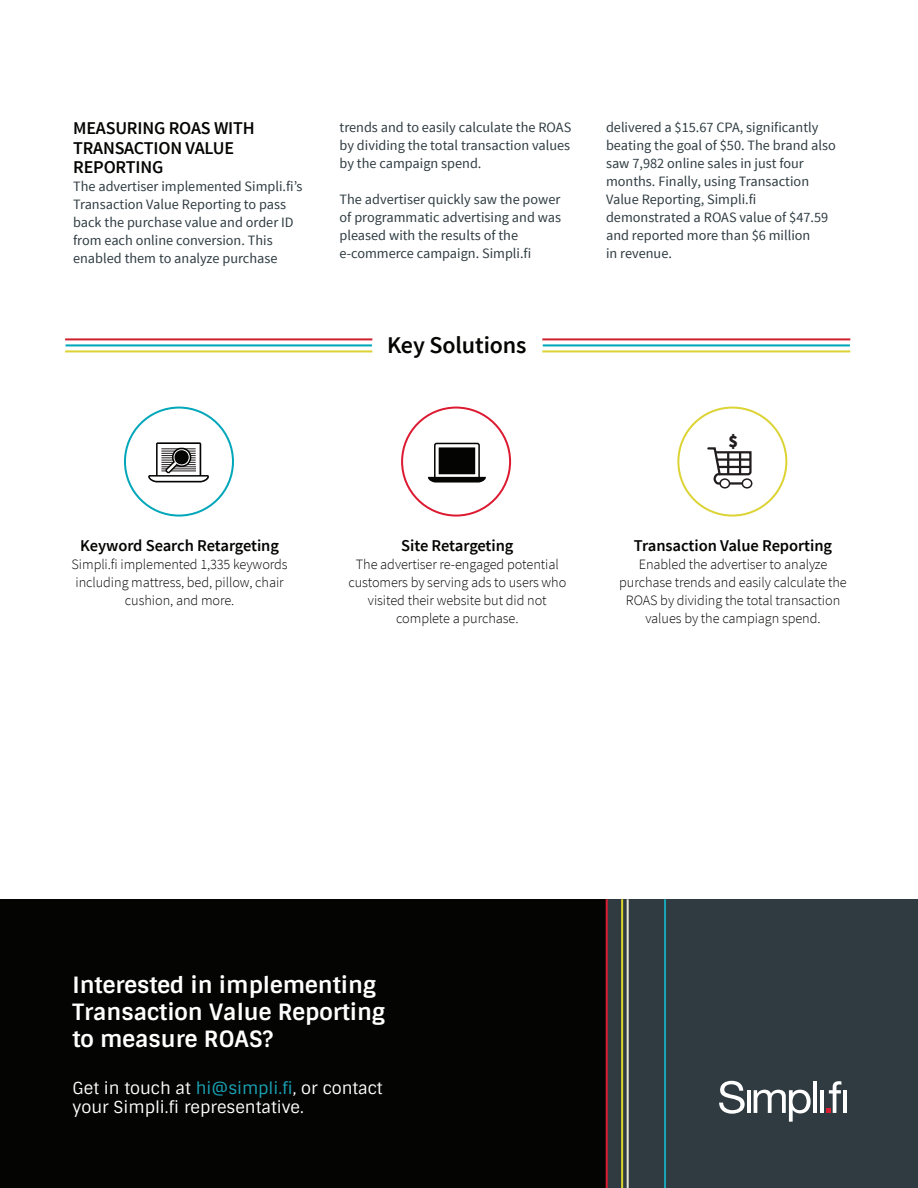
<style>
.page{position:relative;width:918px;height:1188px;background:#fff}
.page>*{position:absolute;margin:0;border:0;box-sizing:border-box;transform-origin:0 0}
.t1{font:600 24px "Source Sans Pro";letter-spacing:-.005em;color:#040503}
.t2{font:700 22.5px/27px "Sintony";color:#fff}
.t3{font:600 18px/19.5px "Source Sans Pro";letter-spacing:-.01em;color:#040503}
.t4{font:900 17.55px "Source Sans Pro";color:#211d1e}
.t5{font:600 16.5px "Source Sans Pro";letter-spacing:-.005em;color:#040503}
.t6{font:16.5px/19.8px "Sintony";color:#fff}
.t7{font:14.25px/18px "Source Sans Pro";color:#2f3c42}
.t8{font:300 14.25px/17.9px "Source Sans Pro";letter-spacing:-.005em;color:#040503;text-align:center}
.s1{color:#1aa5b8}
</style>
<div class="page">
<div style="left:606px;top:899px;width:312px;height:289px;background:#2f3b41"></div>
<div style="left:0;top:899px;width:606px;height:289px;background:#040503"></div>
<svg style="left:719px;top:1081px;width:26px;height:33px"></svg>
<hr style="left:747px;top:1090px;width:3px;height:23px;background:#fff">
<svg style="left:754px;top:1090px;width:57px;height:32px"></svg>
<hr style="left:813px;top:1082px;width:3px;height:31px;background:#fff">
<hr style="left:820px;top:1090px;width:4px;height:23px;background:#fff">
<svg style="left:826px;top:1081px;width:15px;height:32px"></svg>
<hr style="left:843px;top:1090px;width:3px;height:23px;background:#fff">
<hr style="left:621px;top:899px;width:2px;height:289px;background:#ddd52a">
<hr style="left:627px;top:899px;width:2px;height:289px;background:#eae4d8">
<hr style="left:606px;top:899px;width:2px;height:289px;background:#db1e32">
<hr style="left:664px;top:899px;width:2px;height:289px;background:#1aa5b8">
<hr style="left:543px;top:344px;width:307px;height:2px;background:#00a6b9">
<hr style="left:542px;top:350px;width:308px;height:2px;background:#dcd334">
<hr style="left:542px;top:338px;width:308px;height:2px;background:#d1202f">
<hr style="left:66px;top:344px;width:306px;height:2px;background:#00a6b9">
<hr style="left:65px;top:350px;width:307px;height:2px;background:#dcd334">
<hr style="left:65px;top:338px;width:307px;height:2px;background:#d1202f">
<div style="left:401px;top:407px;width:110px;height:110px;border:2px solid #dc1a32;border-radius:50%"></div>
<div style="left:677px;top:407px;width:110px;height:110px;border:2px solid #dcd334;border-radius:50%"></div>
<div style="left:124px;top:407px;width:110px;height:110px;border:2px solid #00a6b9;border-radius:50%"></div>
<svg style="left:148px;top:443px;width:61px;height:39px"></svg>
<div style="left:175px;top:451px;width:13px;height:13px;background:#060705;border-radius:50%"></div>
<svg style="left:428px;top:442px;width:58px;height:41px"></svg>
<svg style="left:707px;top:447px;width:46px;height:38px"></svg>
<hr style="left:717px;top:458px;width:34px;height:3px;background:#211d1e">
<hr style="left:718px;top:466px;width:33px;height:2px;background:#211d1e">
<hr style="left:739px;top:452px;width:2px;height:22px;background:#211d1e">
<hr style="left:727px;top:452px;width:2px;height:22px;background:#211d1e">
<div style="left:720px;top:479px;width:10px;height:9px;background:#fff;border-radius:50%"></div>
<div style="left:719px;top:478px;width:11px;height:11px;border:2px solid #211d1e;border-radius:50%"></div>
<div style="left:742px;top:479px;width:10px;height:9px;background:#fff;border-radius:50%"></div>
<div style="left:742px;top:478px;width:10px;height:11px;border:2px solid #211d1e;border-radius:50%"></div>
<p class="t3" style="left:73px;top:119px;width:183px">MEASURING ROAS WITH<br>TRANSACTION VALUE<br>REPORTING</p>
<p class="t7" style="left:73px;top:178px;width:231px">The advertiser implemented Simpli.fi’s Transaction Value Reporting to pass back the purchase value and order ID from each online conversion. This enabled them to analyze purchase</p>
<p class="t5" style="left:80px;top:535px;width:200px">Keyword Search Retargeting</p>
<p class="t8" style="left:72px;top:555px;width:218px">Simpli.fi implemented 1,335 keywords including mattress, bed, pillow, chair cushion, and more.</p>
<p class="t7" style="left:340px;top:118px;width:233px;text-align:justify">trends and to easily calculate the ROAS by dividing the total transaction values by the campaign spend.</p>
<p class="t7" style="left:340px;top:190px;width:223px">The advertiser quickly saw the power of programmatic advertising and was pleased with the results of the e-commerce campaign. Simpli.fi</p>
<h1 class="t1" style="left:387px;top:330px;width:141px">Key Solutions</h1>
<p class="t7" style="left:606px;top:118px;width:231px">delivered a $15.67 CPA, significantly beating the goal of $50. The brand also saw 7,982 online sales in just four months. Finally, using Transaction<br>Value Reporting, Simpli.fi demonstrated a ROAS value of $47.59 and reported more than $6 million<br>in revenue.</p>
<p class="t4" style="left:728px;top:430px;width:11px">$</p>
<p class="t5" style="left:401px;top:535px;width:114px">Site Retargeting</p>
<p class="t8" style="left:348px;top:555px;width:219px">The advertiser re-engaged potential customers by serving ads to users who visited their website but did not complete a purchase.</p>
<p class="t5" style="left:634px;top:535px;width:200px">Transaction Value Reporting</p>
<p class="t8" style="left:619px;top:555px;width:229px">Enabled the advertiser to analyze purchase trends and easily calculate the ROAS by dividing the total transaction values by the campiagn spend.</p>
<h2 class="t2" style="left:72px;top:972px;width:314px">Interested in implementing<br>Transaction Value Reporting to measure ROAS?</h2>
<p class="t6" style="left:72px;top:1078px;width:312px">Get in touch at <span class="s1">hi@simpli.fi</span>, or contact your Simpli.fi representative.</p>
</div>
